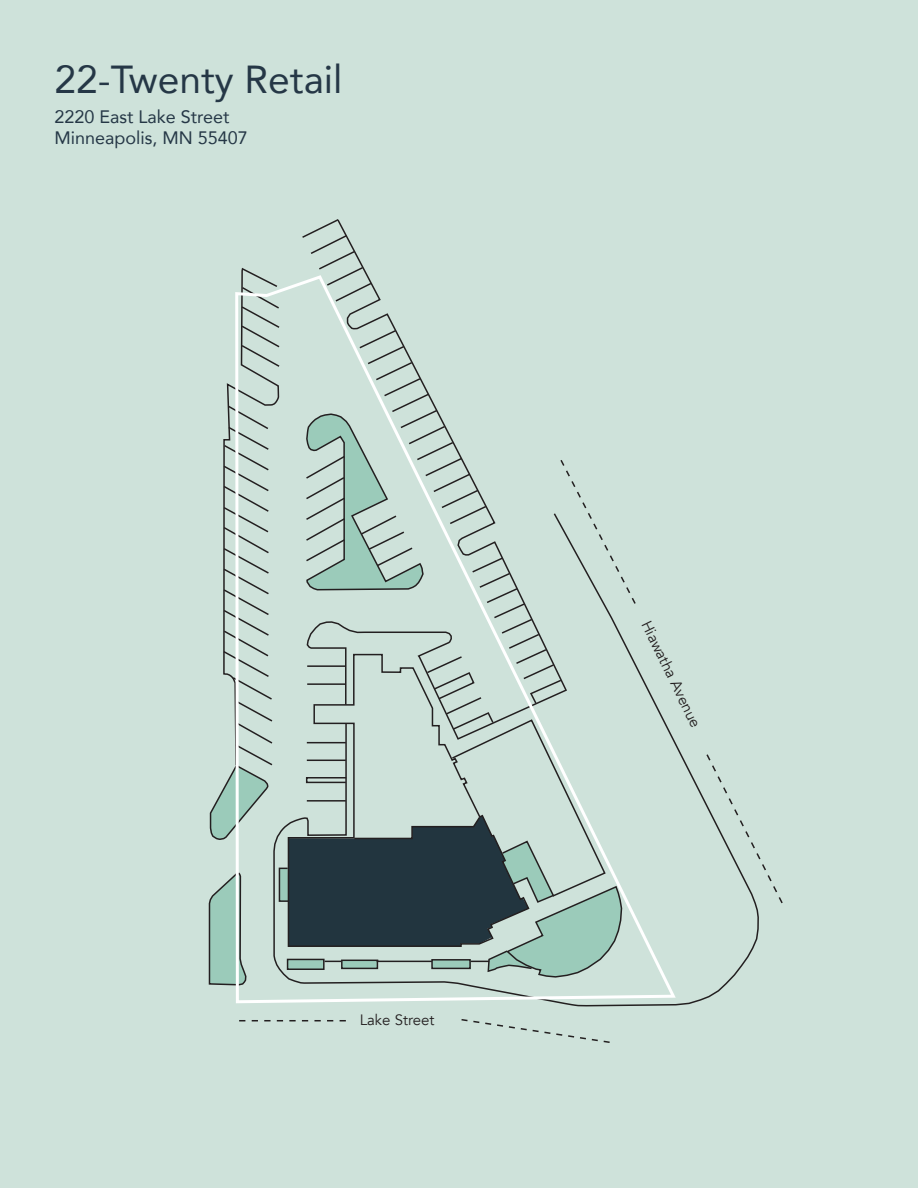
<style>
.page{position:relative;width:918px;height:1188px;background:#fff}
.page>*{position:absolute;margin:0;border:0;box-sizing:border-box;transform-origin:0 0}
.t1{font:39px "Avenir";color:#253746}
.t2{font:18px/21px "Avenir";color:#253746}
.t3{font:15px "Avenir";color:#231f20}
</style>
<div class="page">
<div style="left:1px;top:0;width:917px;height:1188px;background:#cee2da"></div>
<svg style="left:705px;top:754px;width:78px;height:151px"></svg>
<svg style="left:208px;top:219px;width:429px;height:824px"></svg>
<h1 class="t1" style="left:54px;top:48px;width:290px">22-Twenty Retail</h1>
<p class="t2" style="left:54px;top:106px;width:195px">2220 East Lake Street<br>Minneapolis, MN 55407</p>
<p class="t3" style="left:360px;top:1011px;width:76px">Lake Street</p>
<p class="t3" style="left:654px;top:618px;width:118px;rotate:64deg">Hiawatha Avenue</p>
</div>
